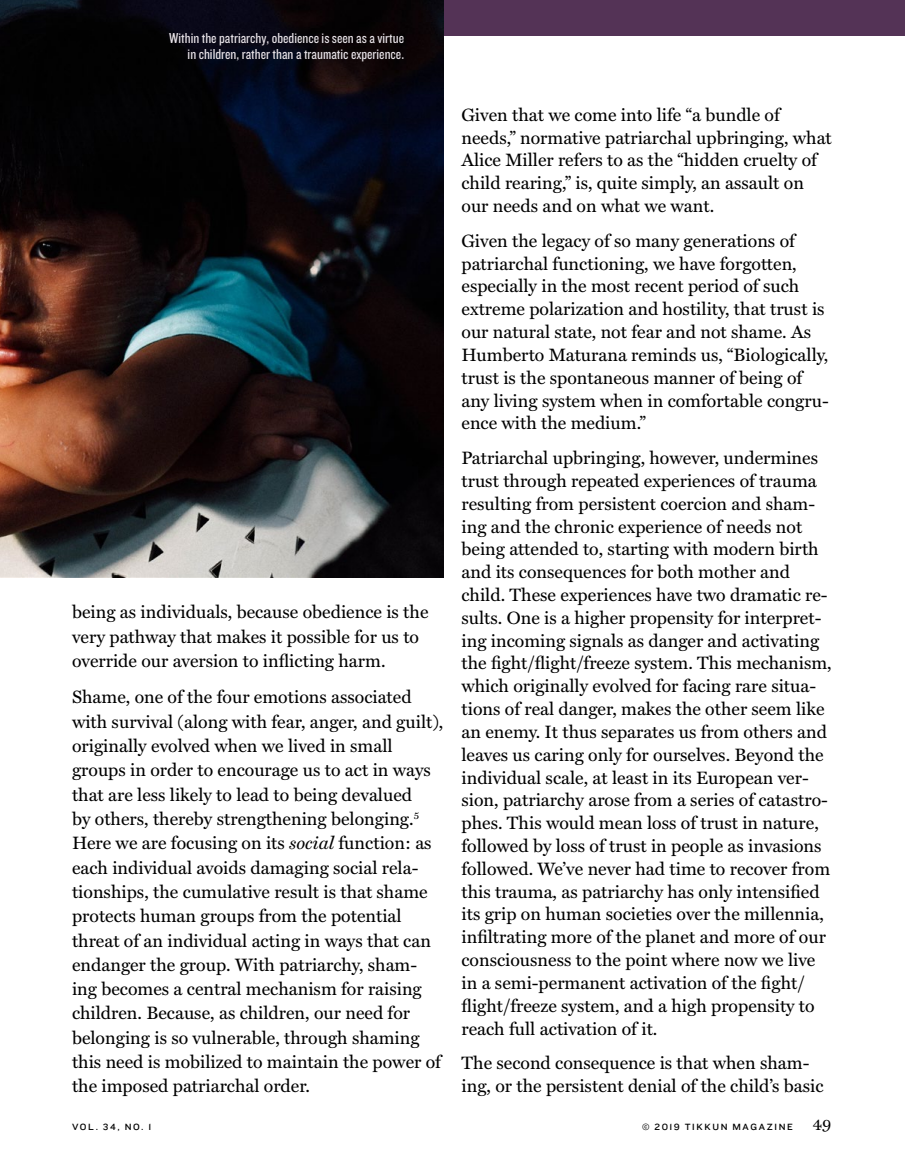
<style>
.page{position:relative;width:905px;height:1175px;background:#fff}
.page>*{position:absolute;margin:0;border:0;box-sizing:border-box;transform-origin:0 0}
.t1{font:18px/22.8px "Miller Text";color:#000}
.t2{font:15px/16.5px "Knockout HTF29 Junior Liteweight";color:#e7e2e7;text-align:right}
.t3{font:9.3px "Knockout HTF32 Junior Cruiserwt";letter-spacing:.175em;color:#000}
.s1{font-style:italic}
.s2{font-family:"Miller Text";font-size:16.5px}
</style>
<div class="page">
<div style="left:0;top:0;width:904px;height:36px;background:#543356"></div>
<img style="left:0;top:0;width:443px;height:578px">
<p class="t2" style="left:169px;top:30px;width:236px">Within the patriarchy, obedience is seen as a virtue in children, rather than a traumatic experience.</p>
<p class="t1" style="left:72px;top:600px;width:358px;line-height:24.3px">being as individuals, because obedience is the very pathway that makes it possible for us to override our aversion to inflicting harm.</p>
<p class="t1" style="left:72px;top:685px;width:373px;line-height:24.3px">Shame, one of the four emotions associated with survival (along with fear, anger, and guilt), originally evolved when we lived in small groups in order to encourage us to act in ways that are less likely to lead to being devalued<br>by others, thereby strengthening belonging.<sup>5<br></sup>Here we are focusing on its <span class="s1">social</span> function: as each individual avoids damaging social rela&shy;tionships, the cumulative result is that shame protects human groups from the potential threat of an individual acting in ways that can endanger the group. With patriarchy, sham&shy;ing becomes a central mechanism for raising children. Because, as children, our need for belonging is so vulnerable, through shaming this need is mobilized to maintain the power of the imposed patriarchal order.</p>
<p class="t1" style="left:461px;top:103px;width:372px">Given that we come into life “a bundle of needs,” normative patriarchal upbringing, what Alice Miller refers to as the “hidden cruelty of child rearing,” is, quite simply, an assault on our needs and on what we want.</p>
<p class="t1" style="left:461px;top:229px;width:369px">Given the legacy of so many generations of patriarchal functioning, we have forgotten, especially in the most recent period of such extreme polarization and hostility, that trust is our natural state, not fear and not shame. As Humberto Maturana reminds us, “Biologically, trust is the spontaneous manner of being of any living system when in comfortable congru&shy;ence with the medium.”</p>
<p class="t1" style="left:461px;top:446px;width:372px">Patriarchal upbringing, however, undermines trust through repeated experiences of trauma resulting from persistent coercion and sham&shy;ing and the chronic experience of needs not being attended to, starting with modern birth and its consequences for both mother and child. These experiences have two dramatic re&shy;sults. One is a higher propensity for interpret&shy;ing incoming signals as danger and activating the fight/flight/freeze system. This mechanism, which originally evolved for facing rare situa&shy;tions of real danger, makes the other seem like an enemy. It thus separates us from others and leaves us caring only for ourselves. Beyond the individual scale, at least in its European ver&shy;sion, patriarchy arose from a series of catastro&shy;phes. This would mean loss of trust in nature, followed by loss of trust in people as invasions followed. We’ve never had time to recover from this trauma, as patriarchy has only intensified its grip on human societies over the millennia, infiltrating more of the planet and more of our consciousness to the point where now we live in a semi-permanent activation of the fight/ flight/freeze system, and a high propensity to reach full activation of it.</p>
<p class="t1" style="left:461px;top:1051px;width:363px">The second consequence is that when sham&shy;ing, or the persistent denial of the child’s basic</p>
<p class="t3" style="left:72px;top:1121px;width:81px">VOL. 34, NO. 1</p>
<p class="t3" style="left:642px;top:1121px;width:191px">© 2019 TIKKUN MAGAZINE <span class="s2">49</span></p>
</div>
